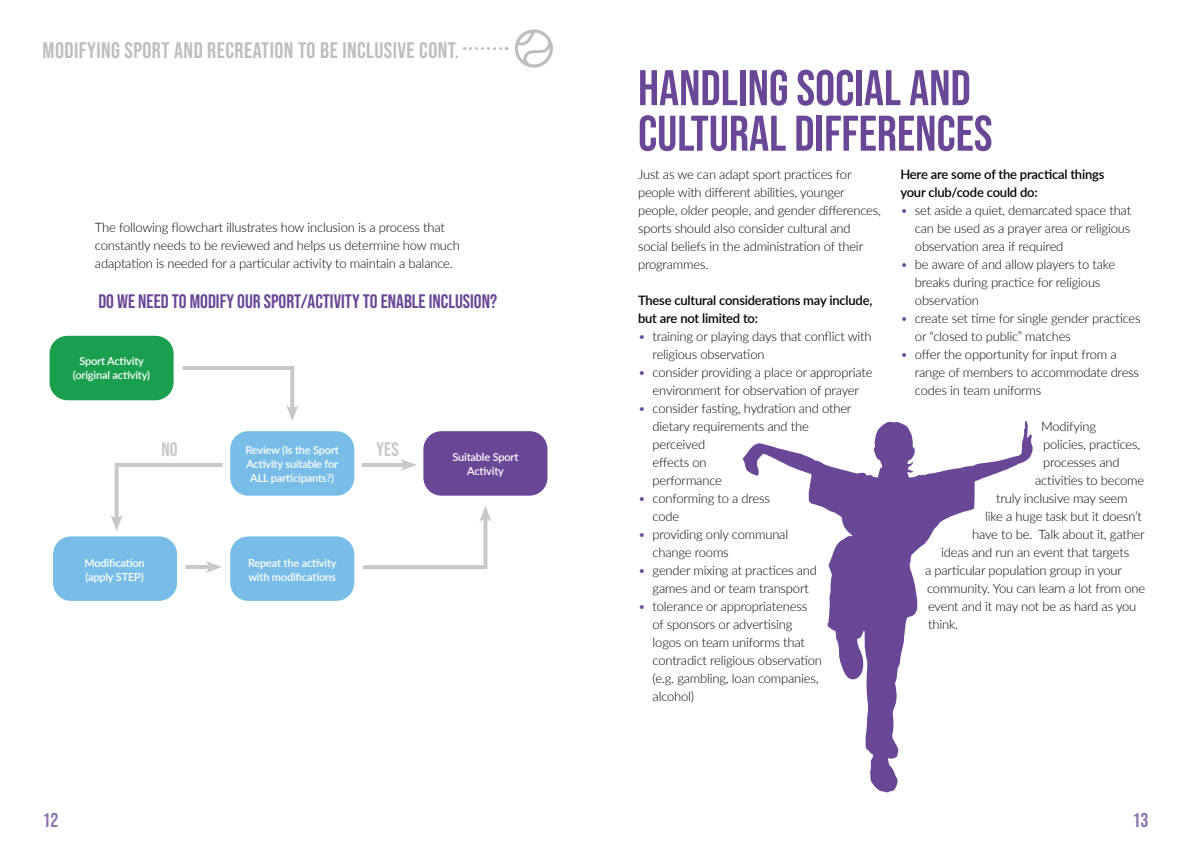
<style>
.page{position:relative;width:1191px;height:842px;background:#fff}
.page>*{position:absolute;margin:0;border:0;box-sizing:border-box;transform-origin:0 0}
.t1{font:50px/45.5px "Bebas Neue";color:#6a4697}
.t2{font:22.5px "Bebas Neue";letter-spacing:.02em;color:#bcbec0}
.t3{font:20px "Bebas Neue";color:#8c72af}
.t4{font:19.5px "Bebas Neue";color:#6a4697}
.t5{font:19.5px "Bebas Neue";color:#c7c8ca}
.t6{font:300 13px/18px "Lato";letter-spacing:-.015em;color:#000}
.t7{font:600 13px/18px "Lato";letter-spacing:-.015em;color:#000}
.t8{font:600 11px/14px "Lato";letter-spacing:-.015em;color:#fff;text-align:center}
.s1{color:#6a4697}
</style>
<div class="page">
<svg style="left:742px;top:421px;width:290px;height:371px"></svg>
<svg style="left:464px;top:47px;width:43px;height:3px"></svg>
<svg style="left:515px;top:29px;width:38px;height:39px"></svg>
<div style="left:50px;top:336px;width:124px;height:64px;background:#199f4e;border-radius:18px"></div>
<div style="left:53px;top:536px;width:124px;height:65px;background:#77bde8;border-radius:18px"></div>
<div style="left:230px;top:536px;width:124px;height:65px;background:#77bde8;border-radius:18px"></div>
<div style="left:230px;top:431px;width:124px;height:65px;background:#77bde8;border-radius:18px"></div>
<div style="left:423px;top:431px;width:124px;height:65px;background:#6a4697;border-radius:18px"></div>
<hr style="left:183px;top:366px;width:109px;height:4px;background:#c7c8ca">
<hr style="left:117px;top:463px;width:106px;height:4px;background:#c7c8ca">
<hr style="left:363px;top:565px;width:122px;height:4px;background:#c7c8ca">
<svg style="left:290px;top:366px;width:4px;height:39px"></svg>
<svg style="left:286px;top:405px;width:12px;height:16px"></svg>
<svg style="left:115px;top:463px;width:4px;height:52px"></svg>
<svg style="left:111px;top:515px;width:12px;height:16px"></svg>
<svg style="left:483px;top:522px;width:4px;height:47px"></svg>
<svg style="left:479px;top:506px;width:12px;height:16px"></svg>
<hr style="left:362px;top:463px;width:45px;height:4px;background:#c7c8ca">
<svg style="left:400px;top:459px;width:16px;height:12px"></svg>
<hr style="left:185px;top:565px;width:27px;height:4px;background:#c7c8ca">
<svg style="left:206px;top:561px;width:16px;height:12px"></svg>
<h2 class="t2" style="left:43px;top:37px;width:418px">MODIFYING SPORT AND RECREATION TO BE INCLUSIVE CONT.</h2>
<p class="t6" style="left:95px;top:218px;width:366px">The following flowchart illustrates how inclusion is a process that constantly needs to be reviewed and helps us determine how much adaptation is needed for a particular activity to maintain a balance.</p>
<h3 class="t4" style="left:98px;top:290px;width:400px">DO WE NEED TO MODIFY OUR SPORT/ACTIVITY TO ENABLE INCLUSION?</h3>
<p class="t8" style="left:73px;top:354px;width:79px">Sport Activity (original activity)</p>
<h3 class="t5" style="left:161px;top:438px;width:18px">NO</h3>
<h3 class="t5" style="left:376px;top:438px;width:24px">YES</h3>
<p class="t8" style="left:245px;top:442px;width:95px">Review (Is the Sport<br>Activity suitable for<br>ALL participants?)</p>
<p class="t8" style="left:84px;top:555px;width:62px;text-align:left">Modification (apply STEP)</p>
<p class="t8" style="left:248px;top:555px;width:90px;text-align:left">Repeat the activity with modifications</p>
<p class="t8" style="left:452px;top:449px;width:68px">Suitable Sport<br>Activity</p>
<h1 class="t1" style="left:638px;top:65px;width:356px">HANDLING SOCIAL AND<br>CULTURAL DIFFERENCES</h1>
<p class="t6" style="left:638px;top:165px;width:244px">Just as we can adapt sport practices for people with different abilities, younger people, older people, and gender differences, sports should also consider cultural and social beliefs in the administration of their programmes.</p>
<p class="t7" style="left:638px;top:291px;width:236px">These cultural considerations may include, but are not limited to:</p>
<p class="t6" style="left:652px;top:327px;width:220px;text-indent:-15px"><span class="s1">•</span> training or playing days that conflict with religious observation</p>
<p class="t6" style="left:638px;top:363px;width:236px;text-align:center"><span class="s1">•</span> consider providing a place or appropriate environment for observation of prayer</p>
<p class="t6" style="left:652px;top:399px;width:200px;text-indent:-15px"><span class="s1">•</span> consider fasting, hydration and other dietary requirements and the perceived<br>effects on<br>performance</p>
<p class="t6" style="left:652px;top:489px;width:119px;text-indent:-15px"><span class="s1">•</span> conforming to a dress code</p>
<p class="t6" style="left:652px;top:525px;width:137px;text-indent:-15px"><span class="s1">•</span> providing only communal change rooms</p>
<p class="t6" style="left:638px;top:561px;width:180px;text-align:center"><span class="s1">•</span> gender mixing at practices and games and or team transport</p>
<p class="t6" style="left:652px;top:597px;width:171px;text-indent:-15px"><span class="s1">•</span> tolerance or appropriateness<br>of sponsors or advertising logos on team uniforms that contradict religious observation (e.g. gambling, loan companies, alcohol)</p>
<p class="t7" style="left:900px;top:165px;width:206px">Here are some of the practical things your club/code could do:</p>
<p class="t6" style="left:915px;top:201px;width:218px;text-align:justify;text-indent:-15px"><span class="s1">•</span> set aside a quiet, demarcated space that can be used as a prayer area or religious observation area if required</p>
<p class="t6" style="left:915px;top:255px;width:202px;text-indent:-15px"><span class="s1">•</span> be aware of and allow players to take breaks during practice for religious observation</p>
<p class="t6" style="left:915px;top:309px;width:227px;text-indent:-15px"><span class="s1">•</span> create set time for single gender practices or “closed to public” matches</p>
<p class="t6" style="left:915px;top:345px;width:226px;text-indent:-15px"><span class="s1">•</span> offer the opportunity for input from a range of members to accommodate dress codes in team uniforms</p>
<p class="t6" style="left:1041px;top:417px;width:56px">Modifying</p>
<p class="t6" style="left:1043px;top:435px;width:99px">policies, practices,</p>
<p class="t6" style="left:1043px;top:453px;width:78px">processes and</p>
<p class="t6" style="left:1035px;top:471px;width:111px">activities to become</p>
<p class="t6" style="left:996px;top:489px;width:133px">truly inclusive may seem</p>
<p class="t6" style="left:985px;top:507px;width:158px">like a huge task but it doesn’t</p>
<p class="t6" style="left:972px;top:525px;width:174px">have to be. Talk about it, gather</p>
<p class="t6" style="left:941px;top:543px;width:190px">ideas and run an event that targets</p>
<p class="t6" style="left:925px;top:561px;width:198px">a particular population group in your</p>
<p class="t6" style="left:927px;top:579px;width:219px">community. You can learn a lot from one</p>
<p class="t6" style="left:928px;top:597px;width:210px">event and it may not be as hard as you</p>
<p class="t6" style="left:928px;top:615px;width:31px">think.</p>
<h3 class="t3" style="left:43px;top:809px;width:17px">12</h3>
<h3 class="t3" style="left:1132px;top:809px;width:17px">13</h3>
</div>
